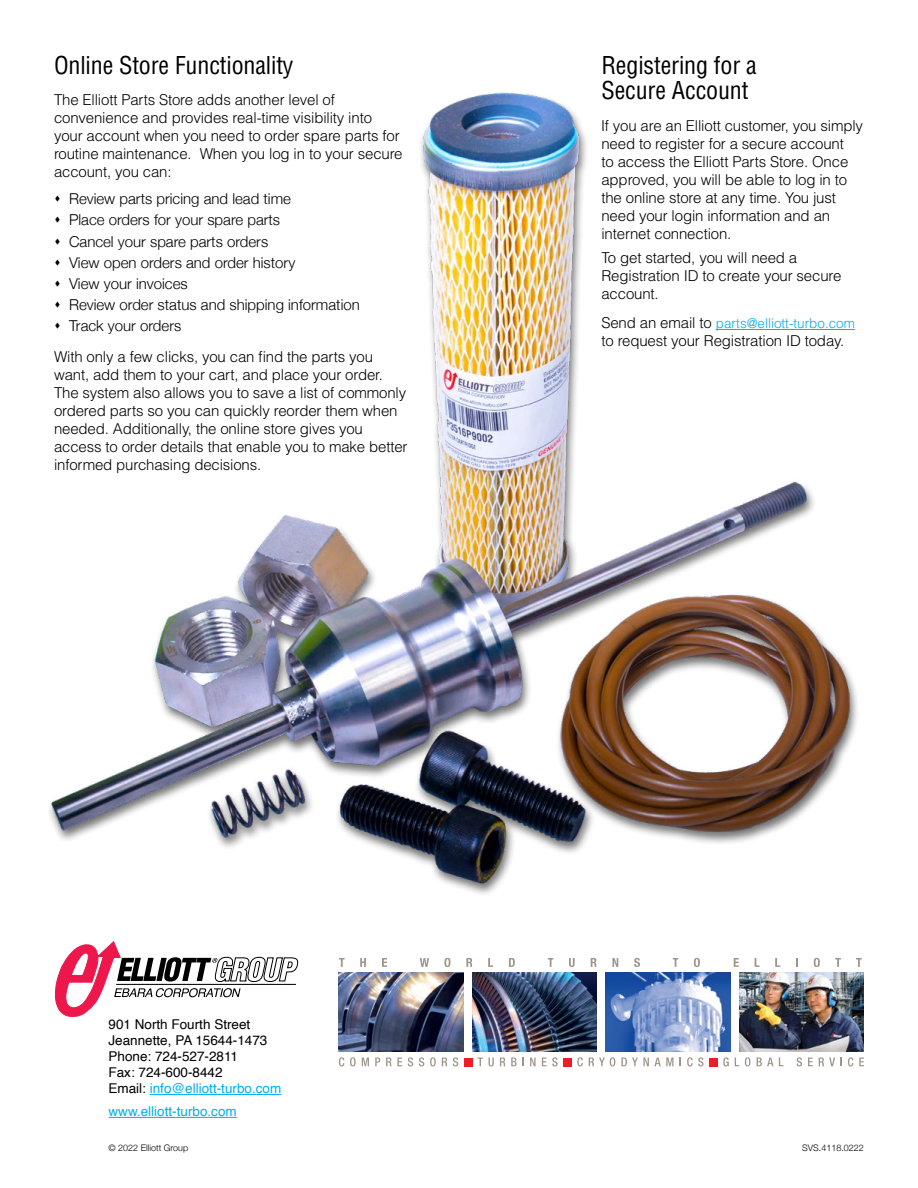
<style>
.page{position:relative;width:918px;height:1188px;background:#fff}
.page>*{position:absolute;margin:0;border:0;box-sizing:border-box;transform-origin:0 0}
.t1{font:condensed 24px/25.5px "Helvetica";letter-spacing:-.005em;color:#000}
.t2{font:300 15px/18px "Helvetica";letter-spacing:-.01em;color:#000}
.t3{font:300 15px/21.1px "Helvetica Neue";color:#000}
.t4{font:13.5px/16.2px "Helvetica";color:#000}
.t5{font:300 13.5px "Helvetica";color:#00aeef}
.t6{font:13.5px "Helvetica";color:#00aeef}
.t7{font:300 9px "Helvetica Neue";color:#000}
.s1{font-family:"Helvetica Neue"}
.s2{font-size:15px;color:#000}
.s3{color:#00aeef}
</style>
<div class="page">
<img style="left:49px;top:92px;width:808px;height:802px">
<img style="left:339px;top:973px;width:125px;height:78px">
<img style="left:472px;top:973px;width:125px;height:78px">
<img style="left:739px;top:973px;width:125px;height:78px">
<svg style="left:339px;top:958px;width:6px;height:9px"></svg>
<svg style="left:360px;top:958px;width:6px;height:9px"></svg>
<svg style="left:382px;top:958px;width:5px;height:9px"></svg>
<svg style="left:420px;top:958px;width:9px;height:9px"></svg>
<svg style="left:444px;top:958px;width:6px;height:9px"></svg>
<svg style="left:466px;top:958px;width:6px;height:9px"></svg>
<svg style="left:488px;top:958px;width:5px;height:9px"></svg>
<svg style="left:509px;top:958px;width:6px;height:9px"></svg>
<svg style="left:548px;top:958px;width:5px;height:9px"></svg>
<svg style="left:569px;top:958px;width:6px;height:9px"></svg>
<svg style="left:591px;top:958px;width:6px;height:9px"></svg>
<svg style="left:612px;top:958px;width:6px;height:9px"></svg>
<svg style="left:634px;top:958px;width:6px;height:9px"></svg>
<svg style="left:673px;top:958px;width:5px;height:9px"></svg>
<svg style="left:694px;top:958px;width:6px;height:9px"></svg>
<svg style="left:734px;top:958px;width:5px;height:9px"></svg>
<svg style="left:755px;top:958px;width:5px;height:9px"></svg>
<svg style="left:775px;top:958px;width:5px;height:9px"></svg>
<svg style="left:796px;top:958px;width:2px;height:9px"></svg>
<svg style="left:814px;top:958px;width:6px;height:9px"></svg>
<svg style="left:835px;top:958px;width:6px;height:9px"></svg>
<svg style="left:856px;top:958px;width:6px;height:9px"></svg>
<svg style="left:339px;top:1057px;width:5px;height:9px"></svg>
<svg style="left:350px;top:1057px;width:6px;height:9px"></svg>
<svg style="left:362px;top:1058px;width:7px;height:8px"></svg>
<svg style="left:375px;top:1058px;width:5px;height:8px"></svg>
<svg style="left:386px;top:1058px;width:16px;height:8px"></svg>
<svg style="left:408px;top:1057px;width:5px;height:9px"></svg>
<svg style="left:419px;top:1057px;width:5px;height:9px"></svg>
<svg style="left:430px;top:1057px;width:6px;height:9px"></svg>
<svg style="left:442px;top:1058px;width:5px;height:8px"></svg>
<svg style="left:453px;top:1057px;width:5px;height:9px"></svg>
<div style="left:464px;top:1058px;width:8px;height:8px;background:#ed1d24"></div>
<svg style="left:478px;top:1058px;width:5px;height:8px"></svg>
<svg style="left:489px;top:1058px;width:5px;height:8px"></svg>
<svg style="left:500px;top:1058px;width:5px;height:8px"></svg>
<svg style="left:511px;top:1058px;width:6px;height:8px"></svg>
<svg style="left:530px;top:1058px;width:6px;height:8px"></svg>
<svg style="left:542px;top:1057px;width:16px;height:9px"></svg>
<div style="left:563px;top:1058px;width:9px;height:8px;background:#ed1d24"></div>
<svg style="left:577px;top:1057px;width:6px;height:9px"></svg>
<svg style="left:589px;top:1057px;width:26px;height:9px"></svg>
<svg style="left:621px;top:1058px;width:53px;height:8px"></svg>
<svg style="left:687px;top:1057px;width:17px;height:9px"></svg>
<div style="left:709px;top:1058px;width:9px;height:8px;background:#ed1d24"></div>
<svg style="left:723px;top:1057px;width:6px;height:9px"></svg>
<svg style="left:745px;top:1057px;width:5px;height:9px"></svg>
<svg style="left:757px;top:1058px;width:16px;height:8px"></svg>
<svg style="left:779px;top:1058px;width:4px;height:8px"></svg>
<svg style="left:797px;top:1057px;width:5px;height:9px"></svg>
<svg style="left:808px;top:1058px;width:5px;height:8px"></svg>
<svg style="left:819px;top:1058px;width:16px;height:8px"></svg>
<svg style="left:848px;top:1057px;width:5px;height:9px"></svg>
<svg style="left:859px;top:1058px;width:5px;height:8px"></svg>
<img style="left:605px;top:973px;width:125px;height:78px">
<svg style="left:54px;top:942px;width:245px;height:75px"></svg>
<hr style="left:116px;top:984px;width:180px;height:1px;background:#000">
<hr style="left:150px;top:1094px;width:131px;height:1px;background:#00aeef">
<hr style="left:109px;top:1117px;width:128px;height:1px;background:#00aeef">
<hr style="left:716px;top:329px;width:139px;height:1px;background:#00aeef">
<svg style="left:55px;top:196px;width:5px;height:6px"></svg>
<svg style="left:55px;top:217px;width:5px;height:6px"></svg>
<svg style="left:55px;top:238px;width:5px;height:6px"></svg>
<svg style="left:55px;top:259px;width:5px;height:6px"></svg>
<svg style="left:55px;top:280px;width:5px;height:6px"></svg>
<svg style="left:55px;top:301px;width:5px;height:6px"></svg>
<svg style="left:55px;top:322px;width:5px;height:7px"></svg>
<h1 class="t1" style="left:54px;top:52px;width:241px">Online Store Functionality</h1>
<p class="t2" style="left:54px;top:90px;width:350px">The Elliott Parts Store adds another level of convenience and provides real-time visibility into your account when you need to order spare parts for routine maintenance. When you log in to your secure account, you can:</p>
<p class="t3" style="left:69px;top:188px;width:292px">Review parts pricing and lead time<br>Place orders for your spare parts<br>Cancel your spare parts orders<br>View open orders and order history<br>View your invoices<br>Review order status and shipping information<br>Track your orders</p>
<p class="t2" style="left:54px;top:348px;width:355px">With only a few clicks, you can find the parts you want, add them to your cart, and place your order.<br>The system also allows you to save a list of commonly ordered parts so you can quickly reorder them when needed. Additionally, the online store gives you access to order details that enable you to make better informed purchasing decisions.</p>
<h1 class="t1" style="left:601px;top:52px;width:157px">Registering for a<br>Secure Account</h1>
<p class="t2" style="left:601px;top:116px;width:263px"><span class="s1">I</span>f you are an Elliott customer, you simply need to register for a secure account<br>to access the Elliott Parts Store. Once approved, you will be able to log in to the online store at any time. You just need your login information and an internet connection.</p>
<p class="t2" style="left:601px;top:249px;width:242px">To get started, you will need a<br>Registration ID to create your secure account.</p>
<p class="t5" style="left:601px;top:315px;width:255px"><span class="s2">Send an email to</span> parts@elliott-turbo.com</p>
<p class="t2" style="left:601px;top:332px;width:244px">to request your Registration ID today.</p>
<p class="t4" style="left:109px;top:1016px;width:174px">901 North Fourth Street<br>Jeannette, PA 15644-1473<br>Phone: 724-527-2811<br>Fax: 724-600-8442<br>Email: <span class="s3">info@elliott-turbo.com</span></p>
<p class="t6" style="left:109px;top:1101px;width:130px">www.elliott-turbo.com</p>
<p class="t7" style="left:109px;top:1143px;width:81px">© 2022 Elliott Group</p>
<p class="t7" style="left:802px;top:1143px;width:63px">SVS.4118.0222</p>
</div>
